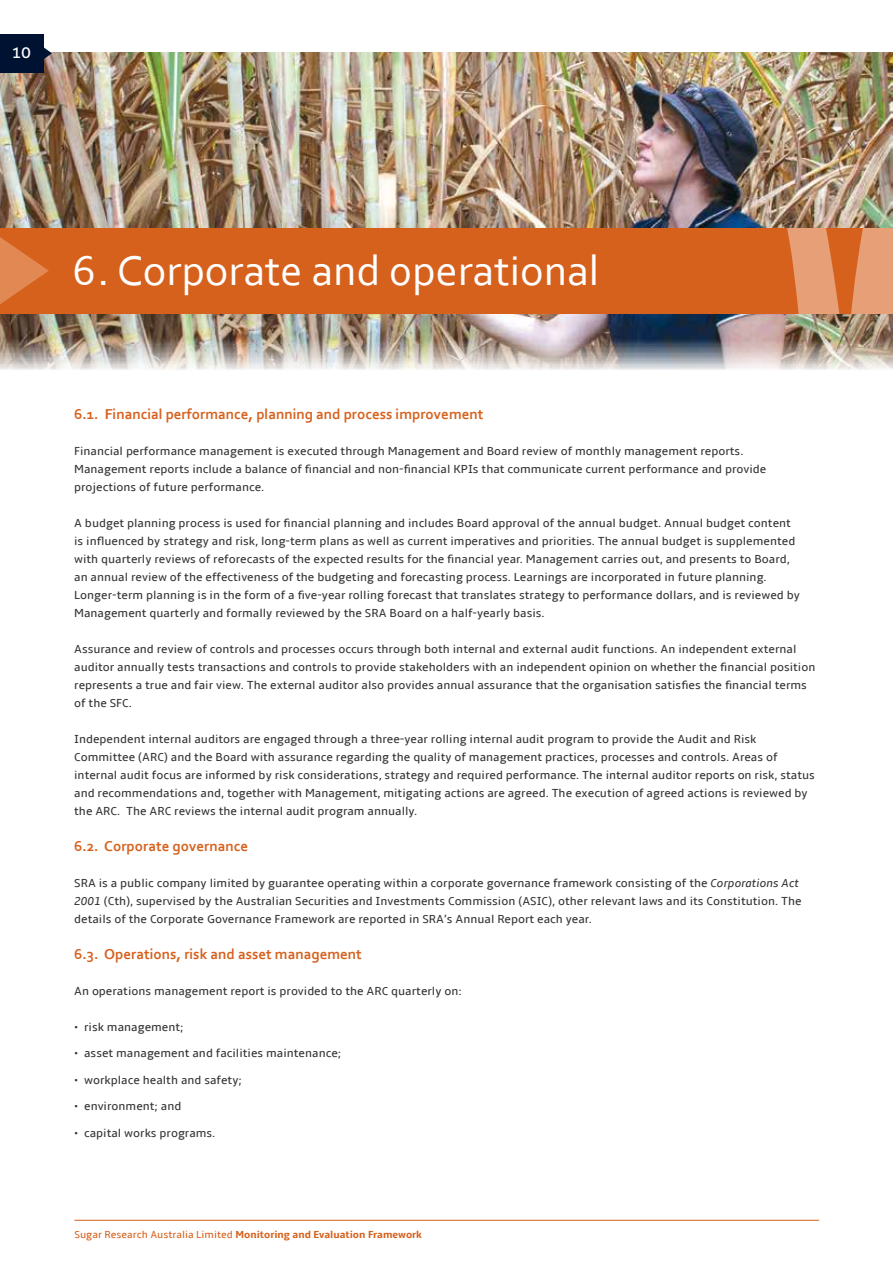
<style>
.page{position:relative;width:893px;height:1263px;background:#fff}
.page>*{position:absolute;margin:0;border:0;box-sizing:border-box;transform-origin:0 0}
.t1{font:43.5px "Corbel";color:#fff}
.t2{font:16.5px "Aller";color:#fff}
.t3{font:700 15px "Corbel";color:#d6611d}
.t4{font:12px/18px "Amble";color:#333334}
.t5{font:700 10.5px "Amble";color:#d6611d}
.s1{font-style:italic}
.s2{font-weight:400}
</style>
<div class="page">
<img style="left:0;top:52px;width:893px;height:318px">
<div style="left:0;top:228px;width:893px;height:85px;background:#d6611d"></div>
<svg style="left:787px;top:228px;width:106px;height:85px"></svg>
<svg style="left:0;top:237px;width:49px;height:67px"></svg>
<svg style="left:44px;top:47px;width:8px;height:14px"></svg>
<div style="left:0;top:34px;width:44px;height:39px;background:#001231"></div>
<hr style="left:74px;top:1220px;width:745px;height:1px;background:#d6611d">
<h2 class="t2" style="left:11px;top:42px;width:21px">10</h2>
<h1 class="t1" style="left:73px;top:244px;width:528px">6. Corporate and 0perational</h1>
<p class="t3" style="left:74px;top:404px;width:411px">6.1. Financial performance, planning and process improvement</p>
<p class="t4" style="left:74px;top:442px;width:694px">Financial performance management is executed through Management and Board review of monthly management reports.<br>Management reports include a balance of financial and non-financial KPIs that communicate current performance and provide projections of future performance.</p>
<p class="t4" style="left:74px;top:514px;width:727px">A budget planning process is used for financial planning and includes Board approval of the annual budget. Annual budget content is influenced by strategy and risk, long-term plans as well as current imperatives and priorities. The annual budget is supplemented with quarterly reviews of reforecasts of the expected results for the financial year. Management carries out, and presents to Board, an annual review of the effectiveness of the budgeting and forecasting process. Learnings are incorporated in future planning.<br>Longer-term planning is in the form of a five-year rolling forecast that translates strategy to performance dollars, and is reviewed by Management quarterly and formally reviewed by the SRA Board on a half-yearly basis.</p>
<p class="t4" style="left:74px;top:640px;width:743px">Assurance and review of controls and processes occurs through both internal and external audit functions. An independent external auditor annually tests transactions and controls to provide stakeholders with an independent opinion on whether the financial position represents a true and fair view. The external auditor also provides annual assurance that the organisation satisfies the financial terms of the SFC.</p>
<p class="t4" style="left:74px;top:730px;width:742px">Independent internal auditors are engaged through a three-year rolling internal audit program to provide the Audit and Risk Committee (ARC) and the Board with assurance regarding the quality of management practices, processes and controls. Areas of internal audit focus are informed by risk considerations, strategy and required performance. The internal auditor reports on risk, status and recommendations and, together with Management, mitigating actions are agreed. The execution of agreed actions is reviewed by the ARC. The ARC reviews the internal audit program annually.</p>
<p class="t3" style="left:74px;top:836px;width:175px">6.2. Corporate governance</p>
<p class="t4" style="left:74px;top:874px;width:729px">SRA is a public company limited by guarantee operating within a corporate governance framework consisting of the <span class="s1">Corporations Act<br>2001</span> (Cth), supervised by the Australian Securities and Investments Commission (ASIC), other relevant laws and its Constitution. The details of the Corporate Governance Framework are reported in SRA’s Annual Report each year.</p>
<p class="t3" style="left:74px;top:944px;width:289px">6.3. Operations, risk and asset management</p>
<p class="t4" style="left:74px;top:982px;width:389px">An operations management report is provided to the ARC quarterly on:</p>
<p class="t4" style="left:74px;top:1018px;width:111px">• risk management;</p>
<p class="t4" style="left:74px;top:1044px;width:269px">• asset management and facilities maintenance;</p>
<p class="t4" style="left:74px;top:1071px;width:169px">• workplace health and safety;</p>
<p class="t4" style="left:74px;top:1097px;width:109px">• environment; and</p>
<p class="t4" style="left:74px;top:1124px;width:143px">• capital works programs.</p>
<p class="t5" style="left:74px;top:1229px;width:349px"><span class="s2">Sugar Research Australia Limited</span> Monitoring and Evaluation Framework</p>
</div>
